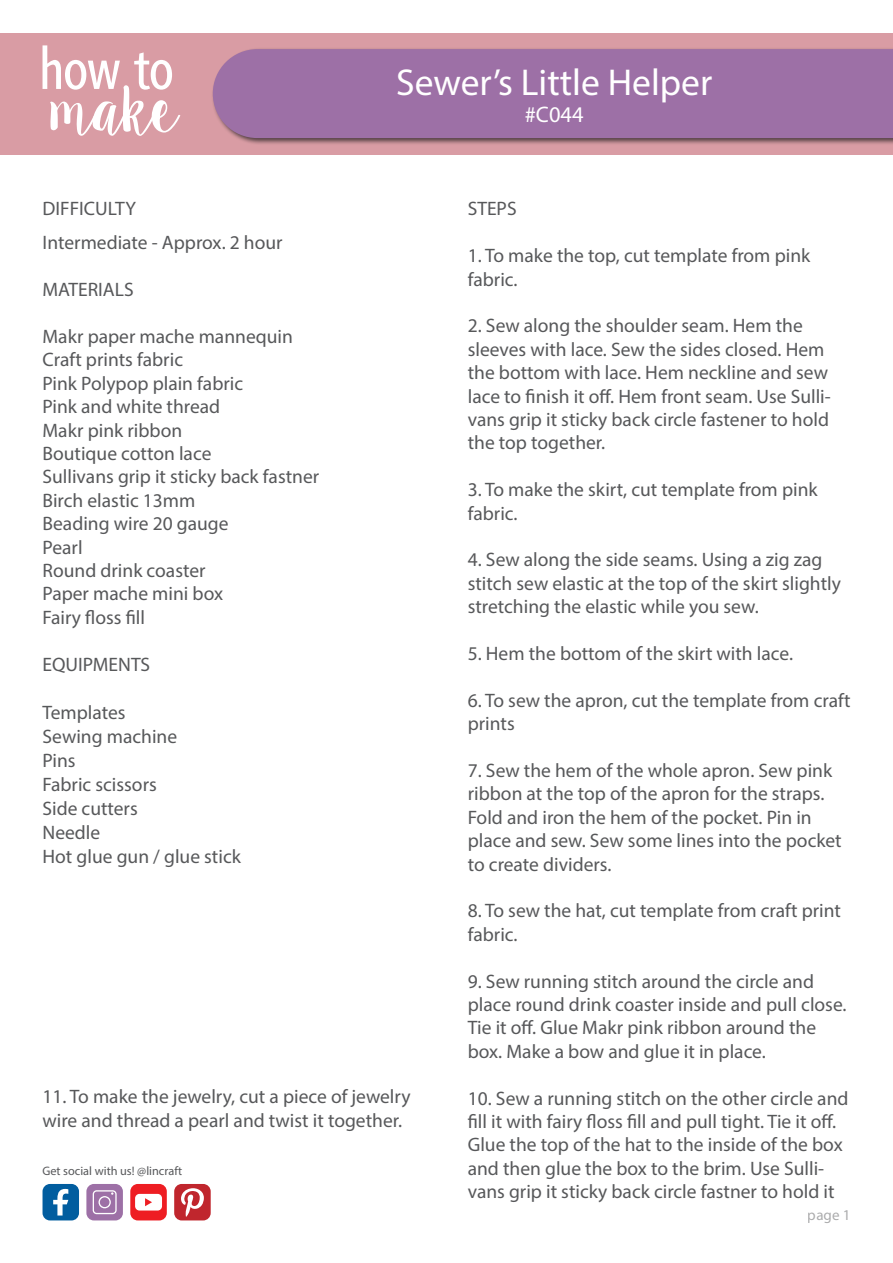
<style>
.page{position:relative;width:893px;height:1263px;background:#fff}
.page>*{position:absolute;margin:0;border:0;box-sizing:border-box;transform-origin:0 0}
.t1{font:37.5px "Myriad Pro";color:#fff}
.t2{font:22.5px "Myriad Pro";color:#fff}
.t3{font:19.5px/23.4px "Myriad Pro";color:#57585a}
.t4{font:15px "Myriad Pro";color:#57585a}
.t5{font:12.3px "Myriad Pro";color:#57585a}
</style>
<div class="page">
<div style="left:0;top:33px;width:893px;height:121px;background:#d99ca4"></div>
<div style="left:211px;top:47px;width:682px;height:99px;background:#231f20;opacity:.75"></div>
<div style="left:213px;top:49px;width:680px;height:89px;background:#9d70a6"></div>
<svg style="left:43px;top:45px;width:137px;height:91px"></svg>
<div style="left:43px;top:1184px;width:36px;height:36px;background:#015d9f;border-radius:8px"></div>
<svg style="left:53px;top:1189px;width:15px;height:26px"></svg>
<div style="left:86px;top:1184px;width:37px;height:36px;background:#9d70a6;border-radius:8px"></div>
<svg style="left:93px;top:1190px;width:24px;height:24px"></svg>
<div style="left:130px;top:1184px;width:37px;height:36px;background:#ee1d23;border-radius:8px"></div>
<div style="left:135px;top:1194px;width:27px;height:16px;background:#fff;border-radius:4px"></div>
<svg style="left:145px;top:1198px;width:7px;height:8px"></svg>
<div style="left:174px;top:1184px;width:37px;height:36px;background:#c0262d;border-radius:8px"></div>
<svg style="left:181px;top:1188px;width:23px;height:29px"></svg>
<p class="t1" style="left:396px;top:59px;width:318px">Sewer’s Little Helper</p>
<p class="t2" style="left:525px;top:101px;width:60px">#C044</p>
<p class="t3" style="left:43px;top:196px;width:95px">DIFFICULTY</p>
<p class="t3" style="left:43px;top:231px;width:242px">Intermediate - Approx. 2 hour</p>
<p class="t3" style="left:43px;top:278px;width:93px">MATERIALS</p>
<p class="t3" style="left:43px;top:324px;width:252px">Makr paper mache mannequin</p>
<p class="t3" style="left:43px;top:348px;width:142px">Craft prints fabric</p>
<p class="t3" style="left:43px;top:371px;width:202px">Pink Polypop plain fabric</p>
<p class="t3" style="left:43px;top:395px;width:179px">Pink and white thread</p>
<p class="t3" style="left:43px;top:418px;width:141px">Makr pink ribbon</p>
<p class="t3" style="left:43px;top:441px;width:170px">Boutique cotton lace</p>
<p class="t3" style="left:43px;top:465px;width:278px">Sullivans grip it sticky back fastner</p>
<p class="t3" style="left:43px;top:488px;width:154px">Birch elastic 13mm</p>
<p class="t3" style="left:43px;top:512px;width:188px">Beading wire 20 gauge</p>
<p class="t3" style="left:43px;top:535px;width:42px">Pearl</p>
<p class="t3" style="left:43px;top:558px;width:165px">Round drink coaster</p>
<p class="t3" style="left:43px;top:582px;width:182px">Paper mache mini box</p>
<p class="t3" style="left:43px;top:605px;width:104px">Fairy floss fill</p>
<p class="t3" style="left:43px;top:652px;width:109px">EQUIPMENTS</p>
<p class="t3" style="left:43px;top:700px;width:85px">Templates</p>
<p class="t3" style="left:43px;top:724px;width:136px">Sewing machine</p>
<p class="t3" style="left:43px;top:748px;width:35px">Pins</p>
<p class="t3" style="left:43px;top:772px;width:116px">Fabric scissors</p>
<p class="t3" style="left:43px;top:796px;width:97px">Side cutters</p>
<p class="t3" style="left:43px;top:820px;width:59px">Needle</p>
<p class="t3" style="left:43px;top:844px;width:200px">Hot glue gun / glue stick</p>
<p class="t3" style="left:43px;top:1084px;width:370px;line-height:24px">11. To make the jewelry, cut a piece of jewelry wire and thread a pearl and twist it together.</p>
<p class="t5" style="left:43px;top:1163px;width:141px">Get social with us! @lincraft</p>
<p class="t3" style="left:468px;top:197px;width:50px">STEPS</p>
<p class="t3" style="left:468px;top:244px;width:344px">1. To make the top, cut template from pink fabric.</p>
<p class="t3" style="left:468px;top:314px;width:365px">2. Sew along the shoulder seam. Hem the sleeves with lace. Sew the sides closed. Hem the bottom with lace. Hem neckline and sew lace to finish it off. Hem front seam. Use Sulli&shy;vans grip it sticky back circle fastener to hold the top together.</p>
<p class="t3" style="left:468px;top:478px;width:351px">3. To make the skirt, cut template from pink fabric.</p>
<p class="t3" style="left:468px;top:548px;width:375px">4. Sew along the side seams. Using a zig zag stitch sew elastic at the top of the skirt slightly stretching the elastic while you sew.</p>
<p class="t3" style="left:468px;top:641px;width:327px">5. Hem the bottom of the skirt with lace.</p>
<p class="t3" style="left:468px;top:688px;width:384px">6. To sew the apron, cut the template from craft prints</p>
<p class="t3" style="left:468px;top:758px;width:375px">7. Sew the hem of the whole apron. Sew pink ribbon at the top of the apron for the straps.<br>Fold and iron the hem of the pocket. Pin in place and sew. Sew some lines into the pocket to create dividers.</p>
<p class="t3" style="left:468px;top:899px;width:375px">8. To sew the hat, cut template from craft print fabric.</p>
<p class="t3" style="left:468px;top:969px;width:380px">9. Sew running stitch around the circle and place round drink coaster inside and pull close.<br>Tie it off. Glue Makr pink ribbon around the box. Make a bow and glue it in place.</p>
<p class="t3" style="left:468px;top:1086px;width:382px">10. Sew a running stitch on the other circle and fill it with fairy floss fill and pull tight. Tie it off.<br>Glue the top of the hat to the inside of the box and then glue the box to the brim. Use Sulli&shy;vans grip it sticky back circle fastner to hold it</p>
<p class="t4" style="left:808px;top:1206px;width:44px">page 1</p>
</div>
